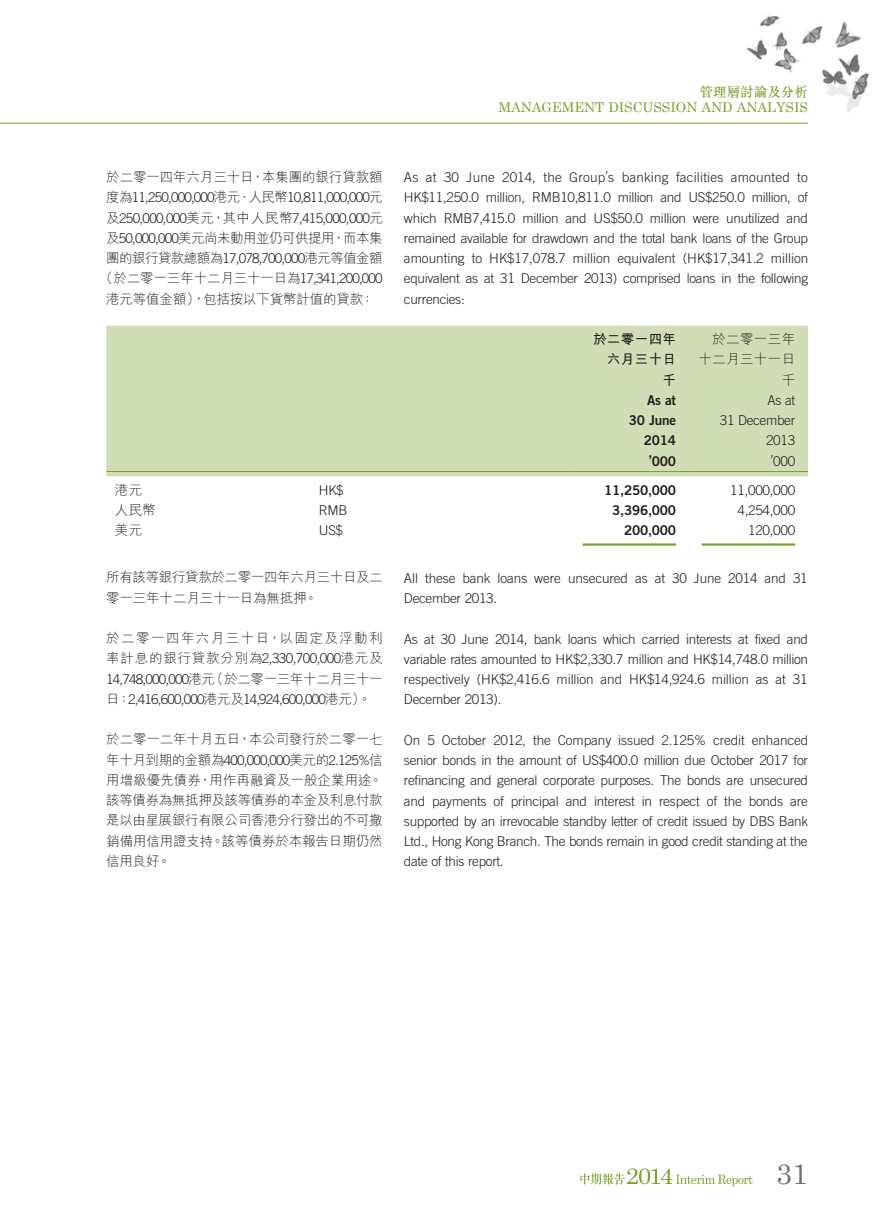
<style>
.page{position:relative;width:893px;height:1212px;background:#fff}
.page>*{position:absolute;margin:0;border:0;box-sizing:border-box;transform-origin:0 0}
.t1{font:28.5px "Century Schoolbook";color:#6c6d70}
.Body_Text{font:300 13.5px/20.2px "Trade Gothic LT Std";letter-spacing:-.02em;color:#231f20;text-align:justify}
.C_Body_Text{font:300 13.5px/20.2px "M Hei HK";letter-spacing:-.01em;color:#231f20;text-align:justify}
.Body_Text-2{font:13.5px "Trade Gothic LT Std Bd 2";color:#231f20}
.t2{font:13.5px "Century Schoolbook";color:#78a22d}
.Body_Text-3{font:300 13.5px "M Hei HK";letter-spacing:.03em;color:#231f20}
.Body_Text-4{font:700 13.5px "M Hei HK";letter-spacing:.03em;color:#231f20}
.t3{font:500 13.5px "M Sung HK";letter-spacing:.005em;color:#78a22d}
.s1{font-family:"Trade Gothic LT Std"}
</style>
<div class="page">
<img style="left:702px;top:14px;width:167px;height:109px">
<hr style="left:0;top:123px;width:808px;height:1px;background:#78a22d">
<svg style="left:580px;top:1168px;width:173px;height:18px"></svg>
<div style="left:106px;top:326px;width:702px;height:150px;background:#d0ddb6"></div>
<hr style="left:106px;top:471px;width:213px;height:1px;background:#78a22d">
<hr style="left:319px;top:471px;width:251px;height:1px;background:#78a22d">
<hr style="left:570px;top:471px;width:119px;height:1px;background:#78a22d">
<hr style="left:689px;top:471px;width:119px;height:1px;background:#78a22d">
<hr style="left:583px;top:543px;width:93px;height:3px;background:#78a22d">
<hr style="left:702px;top:543px;width:93px;height:3px;background:#78a22d">
<p class="t3" style="left:700px;top:82px;width:110px">管理層討論及分析</p>
<p class="t2" style="left:498px;top:99px;width:311px">MANAGEMENT DISCUSSION AND ANALYSIS</p>
<p class="C_Body_Text" style="left:100px;top:167px;width:285px;text-align:center">於二零一四年六月三十日，本集團的銀行貸款額度為<span class="s1">11,250,000,000</span>港元、人民幣<span class="s1">10,811,000,000</span>元及<span class="s1">250,000,000</span>美元，其中人民幣<span class="s1">7,415,000,000</span>元及<span class="s1">50,000,000</span>美元尚未動用並仍可供提用，而本集團的銀行貸款總額為<span class="s1">17,078,700,000</span>港元等值金額（於二零一三年十二月三十一日為<span class="s1">17,341,200,000</span>港元等值金額），包括按以下貨幣計值的貸款：</p>
<p class="Body_Text" style="left:404px;top:167px;width:406px">As at 30 June 2014, the Group’s banking facilities amounted to HK$11,250.0 million, RMB10,811.0 million and US$250.0 million, of which RMB7,415.0 million and US$50.0 million were unutilized and remained available for drawdown and the total bank loans of the Group amounting to HK$17,078.7 million equivalent (HK$17,341.2 million equivalent as at 31 December 2013) comprised loans in the following currencies:</p>
<p class="Body_Text-4" style="left:593px;top:329px;width:85px">於二零一四年</p>
<p class="Body_Text-4" style="left:607px;top:350px;width:71px">六月三十日</p>
<p class="Body_Text-3" style="left:712px;top:332px;width:84px">於二零一三年</p>
<p class="Body_Text-3" style="left:698px;top:353px;width:98px">十二月三十一日</p>
<p class="Body_Text-4" style="left:663px;top:370px;width:15px">千</p>
<p class="Body_Text-3" style="left:782px;top:373px;width:15px">千</p>
<p class="Body_Text-2" style="left:647px;top:392px;width:30px">As at</p>
<p class="Body_Text-2" style="left:629px;top:412px;width:49px">30 June</p>
<p class="Body_Text-2" style="left:644px;top:432px;width:34px">2014</p>
<p class="Body_Text" style="left:767px;top:390px;width:29px">As at</p>
<p class="Body_Text" style="left:720px;top:410px;width:77px">31 December</p>
<p class="Body_Text" style="left:766px;top:430px;width:31px">2013</p>
<p class="Body_Text-2" style="left:648px;top:452px;width:29px">’000</p>
<p class="Body_Text" style="left:771px;top:451px;width:26px">’000</p>
<p class="Body_Text-3" style="left:115px;top:483px;width:29px">港元</p>
<p class="Body_Text" style="left:319px;top:480px;width:26px">HK$</p>
<p class="Body_Text-2" style="left:604px;top:482px;width:73px">11,250,000</p>
<p class="Body_Text" style="left:730px;top:480px;width:66px">11,000,000</p>
<p class="Body_Text-3" style="left:115px;top:503px;width:43px">人民幣</p>
<p class="Body_Text" style="left:319px;top:500px;width:30px">RMB</p>
<p class="Body_Text-2" style="left:612px;top:502px;width:65px">3,396,000</p>
<p class="Body_Text" style="left:737px;top:500px;width:59px">4,254,000</p>
<p class="Body_Text-3" style="left:115px;top:524px;width:29px">美元</p>
<p class="Body_Text" style="left:319px;top:520px;width:26px">US$</p>
<p class="Body_Text-2" style="left:624px;top:522px;width:53px">200,000</p>
<p class="Body_Text" style="left:748px;top:520px;width:49px">120,000</p>
<p class="Body_Text" style="left:404px;top:568px;width:405px">All these bank loans were unsecured as at 30 June 2014 and 31<br>December 2013.</p>
<p class="Body_Text" style="left:404px;top:628px;width:406px">As at 30 June 2014, bank loans which carried interests at fixed and variable rates amounted to HK$2,330.7 million and HK$14,748.0 million respectively (HK$2,416.6 million and HK$14,924.6 million as at 31<br>December 2013).</p>
<p class="Body_Text" style="left:404px;top:730px;width:406px">On 5 October 2012, the Company issued 2.125% credit enhanced senior bonds in the amount of US$400.0 million due October 2017 for refinancing and general corporate purposes. The bonds are unsecured and payments of principal and interest in respect of the bonds are supported by an irrevocable standby letter of credit issued by DBS Bank Ltd., Hong Kong Branch. The bonds remain in good credit standing at the date of this report.</p>
<p class="C_Body_Text" style="left:106px;top:567px;width:278px">所有該等銀行貸款於二零一四年六月三十日及二零一三年十二月三十一日為無抵押。</p>
<p class="C_Body_Text" style="left:106px;top:628px;width:278px">於二零一四年六月三十日，以固定及浮動利率計息的銀行貸款分別為<span class="s1">2,330,700,000</span>港元及<span class="s1">14,748,000,000</span>港元（於二零一三年十二月三十一日：<span class="s1">2,416,600,000</span>港元及<span class="s1">14,924,600,000</span>港元）。</p>
<p class="C_Body_Text" style="left:106px;top:729px;width:278px">於二零一二年十月五日，本公司發行於二零一七年十月到期的金額為<span class="s1">400,000,000</span>美元的<span class="s1">2.125%</span>信用增級優先債券，用作再融資及一般企業用途。該等債券為無抵押及該等債券的本金及利息付款是以由星展銀行有限公司香港分行發出的不可撤銷備用信用證支持。該等債券於本報告日期仍然信用良好。</p>
<h1 class="t1" style="left:776px;top:1156px;width:33px">31</h1>
</div>
